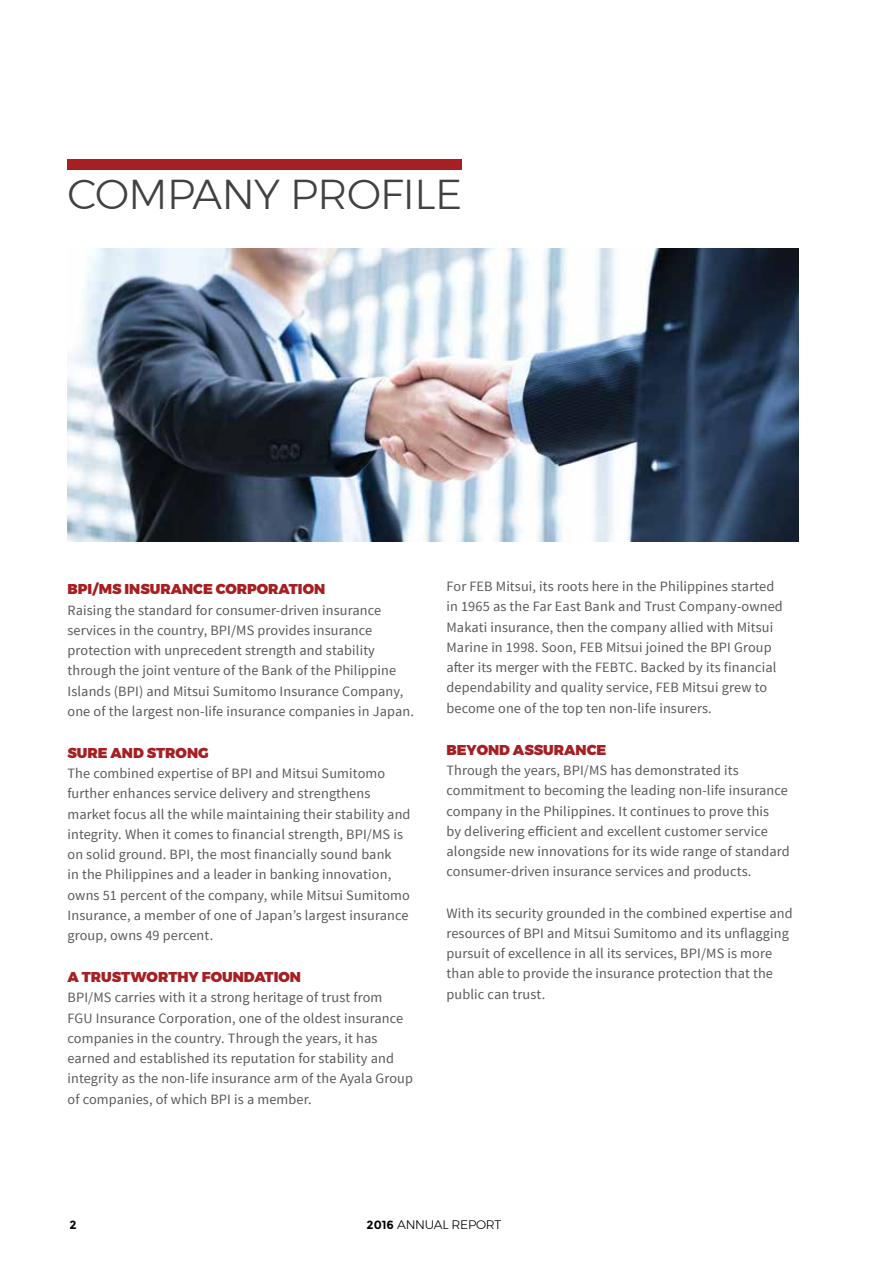
<style>
.page{position:relative;width:893px;height:1263px;background:#fff}
.page>*{position:absolute;margin:0;border:0;box-sizing:border-box;transform-origin:0 0}
.t1{font:300 41.7px "Montserrat";letter-spacing:-.015em;color:#414042}
.t2{font:14.25px/20.2px "Source Sans Pro";letter-spacing:.01em;color:#58595b}
.t3{font:900 14.25px "Montserrat";color:#a61f23}
.t4{font:300 12.3px "Montserrat";letter-spacing:-.02em;color:#000}
.t5{font:700 11.85px "Montserrat";color:#000}
.s1{font-weight:700;font-size:11.85px}
</style>
<div class="page">
<div style="left:68px;top:159px;width:394px;height:11px;background:#a61f23"></div>
<img style="left:68px;top:248px;width:730px;height:293px">
<h1 class="t1" style="left:68px;top:162px;width:396px">COMPANY PROFILE</h1>
<p class="t3" style="left:68px;top:578px;width:259px">BPI/MS INSURANCE CORPORATION</p>
<p class="t2" style="left:68px;top:600px;width:348px">Raising the standard for consumer-driven insurance services in the country, BPI/MS provides insurance protection with unprecedent strength and stability through the joint venture of the Bank of the Philippine Islands (BPI) and Mitsui Sumitomo Insurance Company, one of the largest non-life insurance companies in Japan.</p>
<p class="t3" style="left:68px;top:741px;width:143px">SURE AND STRONG</p>
<p class="t2" style="left:68px;top:763px;width:345px">The combined expertise of BPI and Mitsui Sumitomo further enhances service delivery and strengthens market focus all the while maintaining their stability and integrity. When it comes to financial strength, BPI/MS is on solid ground. BPI, the most financially sound bank<br>in the Philippines and a leader in banking innovation, owns 51 percent of the company, while Mitsui Sumitomo Insurance, a member of one of Japan’s largest insurance group, owns 49 percent.</p>
<p class="t3" style="left:68px;top:965px;width:235px">A TRUSTWORTHY FOUNDATION</p>
<p class="t2" style="left:68px;top:988px;width:347px">BPI/MS carries with it a strong heritage of trust from<br>FGU Insurance Corporation, one of the oldest insurance companies in the country. Through the years, it has earned and established its reputation for stability and integrity as the non-life insurance arm of the Ayala Group of companies, of which BPI is a member.</p>
<p class="t2" style="left:446px;top:577px;width:338px">For FEB Mitsui, its roots here in the Philippines started in 1965 as the Far East Bank and Trust Company-owned Makati insurance, then the company allied with Mitsui Marine in 1998. Soon, FEB Mitsui joined the BPI Group after its merger with the FEBTC. Backed by its financial dependability and quality service, FEB Mitsui grew to become one of the top ten non-life insurers.</p>
<p class="t3" style="left:446px;top:738px;width:161px">BEYOND ASSURANCE</p>
<p class="t2" style="left:446px;top:760px;width:345px">Through the years, BPI/MS has demonstrated its commitment to becoming the leading non-life insurance company in the Philippines. It continues to prove this<br>by delivering efficient and excellent customer service alongside new innovations for its wide range of standard consumer-driven insurance services and products.</p>
<p class="t2" style="left:446px;top:903px;width:348px">With its security grounded in the combined expertise and resources of BPI and Mitsui Sumitomo and its unflagging pursuit of excellence in all its services, BPI/MS is more than able to provide the insurance protection that the public can trust.</p>
<p class="t5" style="left:69px;top:1217px;width:9px">2</p>
<p class="t4" style="left:367px;top:1215px;width:136px"><span class="s1">2016</span> ANNUAL REPORT</p>
</div>
